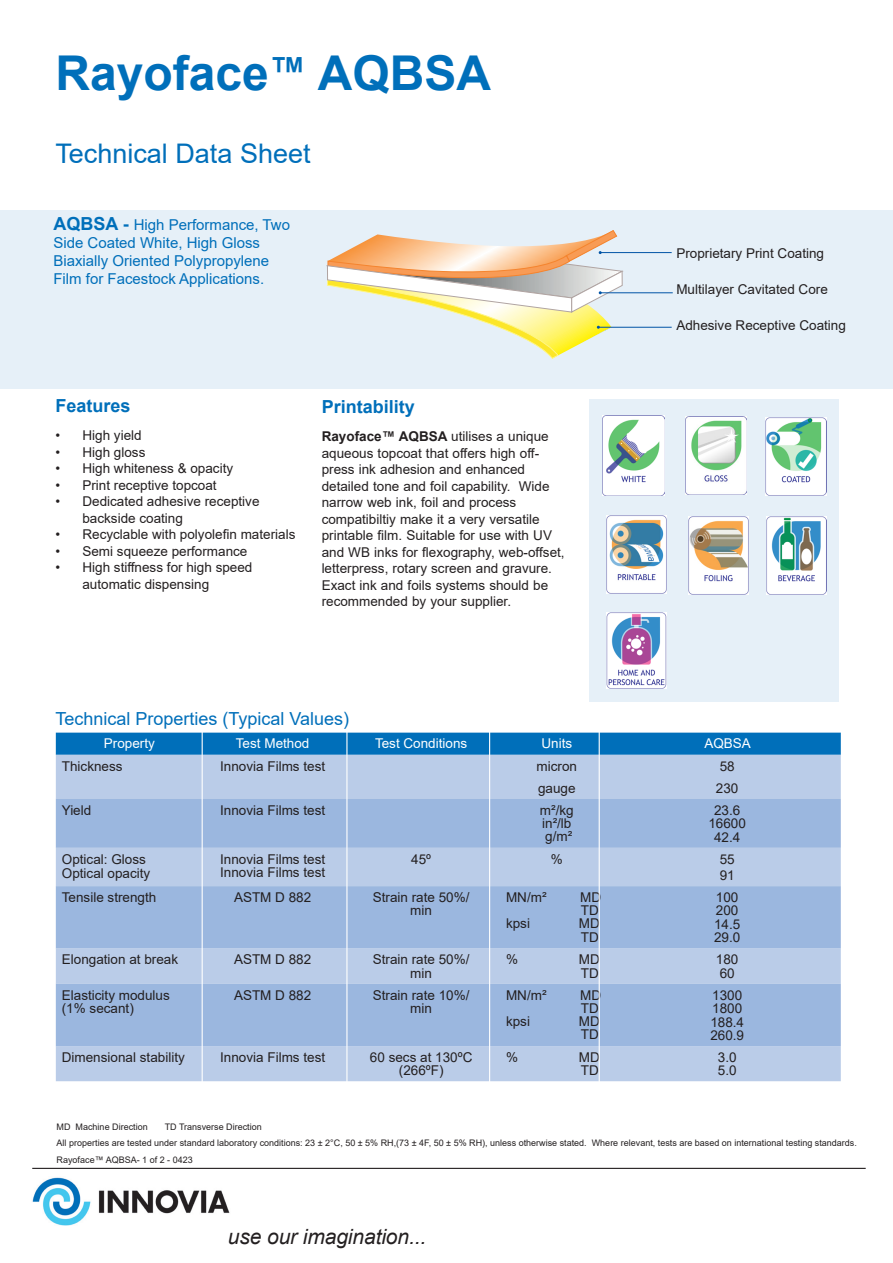
<style>
.page{position:relative;width:893px;height:1263px;background:#fff}
.page>*{position:absolute;margin:0;border:0;box-sizing:border-box;transform-origin:0 0}
.t1{font:700 48px "Arial";color:#006fba}
.t2{font:27px "Arial";color:#006fba}
.t3{font:italic 21px "Arial";letter-spacing:-.005em;color:#231f20}
.t4{font:18px "Arial";color:#006fba}
.t5{font:700 18px "Arial";color:#006fba}
.t6{font:15px/18px "Arial";color:#006fba}
.t7{font:13.5px/13.2px "Arial";color:#231f20}
.t8{font:13.5px "Arial";color:#fff}
.t9{font:9px/16.5px "Arial";color:#231f20}
.s1{font-size:37.5px}
.s2{font-weight:700;font-size:18px}
.s3{font-weight:700}
</style>
<div class="page">
<div style="left:0;top:210px;width:893px;height:179px;background:#e6f0f8"></div>
<div style="left:589px;top:399px;width:250px;height:303px;background:#e6f0f8"></div>
<hr style="left:600px;top:292px;width:73px;height:1px;background:#0154a6">
<hr style="left:598px;top:327px;width:74px;height:1px;background:#0154a6">
<hr style="left:600px;top:252px;width:72px;height:1px;background:#0154a6">
<svg style="left:326px;top:230px;width:297px;height:129px"></svg>
<img style="left:686px;top:417px;width:60px;height:77px">
<img style="left:766px;top:418px;width:60px;height:77px">
<img style="left:606px;top:516px;width:60px;height:77px">
<img style="left:689px;top:517px;width:60px;height:77px">
<img style="left:603px;top:416px;width:61px;height:79px">
<div style="left:56px;top:733px;width:785px;height:22px;background:#006fba"></div>
<div style="left:56px;top:755px;width:785px;height:326px;background:#bacce8"></div>
<svg style="left:56px;top:799px;width:785px;height:247px;background:#a4bde1"></svg>
<hr style="left:202px;top:731px;width:1px;height:355px;background:#fff">
<hr style="left:489px;top:725px;width:1px;height:361px;background:#fff">
<hr style="left:599px;top:731px;width:1px;height:360px;background:#fff">
<hr style="left:346px;top:731px;width:1px;height:360px;background:#fff">
<hr style="left:32px;top:1168px;width:834px;height:1px;background:#231f20">
<img style="left:32px;top:1177px;width:198px;height:49px">
<img style="left:766px;top:517px;width:60px;height:77px">
<img style="left:606px;top:612px;width:60px;height:77px">
<h1 class="t1" style="left:55px;top:40px;width:437px">Rayoface<span class="s1">™</span> AQBSA</h1>
<h2 class="t2" style="left:55px;top:135px;width:257px">Technical Data Sheet</h2>
<p class="t6" style="left:53px;top:216px;width:238px"><span class="s2">AQBSA -</span> High Performance, Two<br>Side Coated White, High Gloss<br>Biaxially Oriented Polypropylene<br>Film for Facestock Applications.</p>
<h3 class="t5" style="left:55px;top:393px;width:77px">Features</h3>
<p class="t7" style="left:55px;top:429px;width:88px">• High yield</p>
<p class="t7" style="left:55px;top:445px;width:92px">• High gloss</p>
<p class="t7" style="left:55px;top:462px;width:179px">• High whiteness &amp; opacity</p>
<p class="t7" style="left:55px;top:478px;width:163px">• Print receptive topcoat</p>
<p class="t7" style="left:82px;top:493px;width:179px;line-height:16.5px;text-indent:-27px">• Dedicated adhesive receptive backside coating</p>
<p class="t7" style="left:55px;top:528px;width:242px">• Recyclable with polyolefin materials</p>
<p class="t7" style="left:55px;top:544px;width:194px">• Semi squeeze performance</p>
<p class="t7" style="left:82px;top:559px;width:172px;line-height:16.5px;text-indent:-27px">• High stiffness for high speed automatic dispensing</p>
<h3 class="t5" style="left:322px;top:394px;width:95px">Printability</h3>
<p class="t7" style="left:322px;top:428px;width:244px;line-height:16.5px"><span class="s3">Rayoface™ AQBSA</span> utilises a unique aqueous topcoat that offers high off&shy;press ink adhesion and enhanced detailed tone and foil capability. Wide narrow web ink, foil and process compatibiltiy make it a very versatile printable film. Suitable for use with UV and WB inks for flexography, web-offset, letterpress, rotary screen and gravure.<br>Exact ink and foils systems should be recommended by your supplier.</p>
<p class="t7" style="left:676px;top:246px;width:149px">Proprietary Print Coating</p>
<p class="t7" style="left:676px;top:282px;width:153px">Multilayer Cavitated Core</p>
<p class="t7" style="left:676px;top:318px;width:171px">Adhesive Receptive Coating</p>
<h3 class="t4" style="left:55px;top:706px;width:295px">Technical Properties (Typical Values)</h3>
<p class="t8" style="left:104px;top:734px;width:53px">Property</p>
<p class="t8" style="left:236px;top:734px;width:75px">Test Method</p>
<p class="t8" style="left:375px;top:734px;width:94px">Test Conditions</p>
<p class="t8" style="left:541px;top:734px;width:32px">Units</p>
<p class="t8" style="left:704px;top:734px;width:48px">AQBSA</p>
<p class="t7" style="left:62px;top:759px;width:62px">Thickness</p>
<p class="t7" style="left:220px;top:759px;width:107px">Innovia Films test</p>
<p class="t7" style="left:537px;top:759px;width:42px">micron</p>
<p class="t7" style="left:720px;top:759px;width:17px">58</p>
<p class="t7" style="left:538px;top:781px;width:39px">gauge</p>
<p class="t7" style="left:716px;top:781px;width:24px">230</p>
<p class="t7" style="left:62px;top:803px;width:31px">Yield</p>
<p class="t7" style="left:220px;top:803px;width:107px">Innovia Films test</p>
<p class="t7" style="left:540px;top:803px;width:35px">m2/kg in2/lb g/m2</p>
<p class="t7" style="left:708px;top:803px;width:39px;text-align:center">23.6<br>16600<br>42.4</p>
<p class="t7" style="left:62px;top:851px;width:90px;line-height:14.7px">Optical: Gloss<br>Optical opacity</p>
<p class="t7" style="left:220px;top:852px;width:107px">Innovia Films test<br>Innovia Films test</p>
<p class="t7" style="left:411px;top:852px;width:21px">45º</p>
<p class="t7" style="left:551px;top:852px;width:14px">%</p>
<p class="t7" style="left:720px;top:850px;width:17px;line-height:16.5px">55<br>91</p>
<p class="t7" style="left:62px;top:890px;width:96px">Tensile strength</p>
<p class="t7" style="left:234px;top:890px;width:79px">ASTM D 882</p>
<p class="t7" style="left:373px;top:890px;width:98px;text-align:center">Strain rate 50%/ min</p>
<p class="t7" style="left:506px;top:890px;width:42px">MN/m2</p>
<p class="t7" style="left:580px;top:890px;width:22px">MD<br>TD</p>
<p class="t7" style="left:506px;top:917px;width:26px">kpsi</p>
<p class="t7" style="left:579px;top:917px;width:22px">MD<br>TD</p>
<p class="t7" style="left:714px;top:890px;width:28px">100<br>200<br>14.5<br>29.0</p>
<p class="t7" style="left:62px;top:953px;width:118px">Elongation at break</p>
<p class="t7" style="left:234px;top:953px;width:79px">ASTM D 882</p>
<p class="t7" style="left:373px;top:953px;width:98px;text-align:center">Strain rate 50%/ min</p>
<p class="t7" style="left:506px;top:953px;width:14px">%</p>
<p class="t7" style="left:579px;top:953px;width:22px">MD<br>TD</p>
<p class="t7" style="left:716px;top:953px;width:24px">180<br>60</p>
<p class="t7" style="left:62px;top:988px;width:110px">Elasticity modulus (1% secant)</p>
<p class="t7" style="left:234px;top:988px;width:79px">ASTM D 882</p>
<p class="t7" style="left:373px;top:988px;width:98px;text-align:center">Strain rate 10%/ min</p>
<p class="t7" style="left:506px;top:988px;width:42px">MN/m2</p>
<p class="t7" style="left:580px;top:988px;width:22px">MD<br>TD</p>
<p class="t7" style="left:506px;top:1015px;width:26px">kpsi</p>
<p class="t7" style="left:579px;top:1015px;width:22px">MD<br>TD</p>
<p class="t7" style="left:710px;top:988px;width:35px">1300<br>1800<br>188.4<br>260.9</p>
<p class="t7" style="left:62px;top:1050px;width:125px">Dimensional stability</p>
<p class="t7" style="left:220px;top:1050px;width:107px">Innovia Films test</p>
<p class="t7" style="left:370px;top:1050px;width:104px;text-align:center">60 secs at 130ºC (266ºF)</p>
<p class="t7" style="left:506px;top:1050px;width:14px">%</p>
<p class="t7" style="left:579px;top:1050px;width:22px">MD<br>TD</p>
<p class="t7" style="left:718px;top:1050px;width:20px">3.0<br>5.0</p>
<p class="t9" style="left:57px;top:1118px;width:802px;text-indent:108px">TD Transverse Direction<br>All properties are tested under standard laboratory conditions: 23 ± 2°C, 50 ± 5% RH,(73 ± 4F, 50 ± 5% RH), unless otherwise stated. Where relevant, tests are based on international testing standards.<br>Rayoface™ AQBSA- 1 of 2 - 0423</p>
<p class="t9" style="left:57px;top:1118px;width:93px">MD Machine Direction</p>
<h3 class="t3" style="left:228px;top:1223px;width:200px">use our imagination...</h3>
</div>
